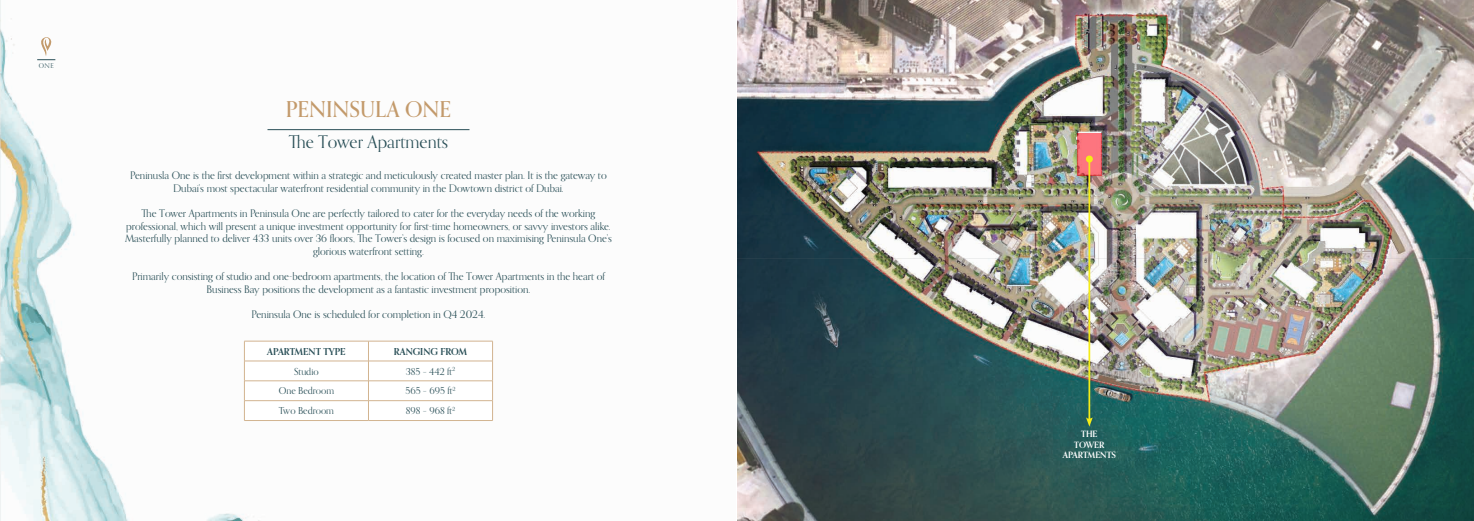
<style>
.page{position:relative;width:1474px;height:521px;background:#fff}
.page>*{position:absolute;margin:0;border:0;box-sizing:border-box;transform-origin:0 0}
.t1{font:500 21.88px "Orpheus Pro";color:#c39a6b}
.t2{font:17.5px "Orpheus Pro";color:#284e56}
.t3{font:10.5px/12.6px "Orpheus Pro";color:#284e56;text-align:center}
.t4{font:9.62px "Orpheus Pro";color:#284e56}
.t5{font:700 9.62px "Orpheus Pro";color:#284e56}
.t6{font:700 8.75px/10.5px "Orpheus Pro";color:#fff;text-align:center}
.t7{font:6.65px "Orpheus Pro";color:#284e56}
</style>
<div class="page">
<img style="left:0;top:0;width:494px;height:521px">
<svg style="left:37px;top:36px;width:18px;height:25px"></svg>
<img style="left:737px;top:0;width:736px;height:521px">
<svg style="left:1076px;top:133px;width:25px;height:42px"></svg>
<hr style="left:1088px;top:159px;width:2px;height:262px;background:#f4ec17">
<div style="left:1085px;top:156px;width:7px;height:7px;background:#f4ec17;border-radius:50%"></div>
<svg style="left:1085px;top:417px;width:7px;height:10px"></svg>
<hr style="left:267px;top:129px;width:202px;height:1px;background:#284e56">
<svg style="left:244px;top:341px;width:249px;height:79px"></svg>
<hr style="left:244px;top:420px;width:124px;height:1px;background:#d2b490">
<hr style="left:368px;top:420px;width:124px;height:1px;background:#d2b490">
<p class="t7" style="left:39px;top:61px;width:17px">ONE</p>
<h1 class="t1" style="left:286px;top:95px;width:167px">PENINSULA ONE</h1>
<h2 class="t2" style="left:289px;top:131px;width:161px">The Tower Apartments</h2>
<p class="t3" style="left:130px;top:169px;width:478px">Peninusla One is the first development within a strategic and meticulously created master plan. It is the gateway to<br>Dubai’s most spectacular waterfront residential community in the Dowtown district of Dubai.</p>
<p class="t3" style="left:125px;top:207px;width:488px">The Tower Apartments in Peninsula One are perfectly tailored to cater for the everyday needs of the working professional, which will present a unique investment opportunity for first-time homeowners, or savvy investors alike.<br>Masterfully planned to deliver 433 units over 36 floors, The Tower’s design is focused on maximising Peninsula One’s glorious waterfront setting.</p>
<p class="t3" style="left:132px;top:270px;width:474px">Primarily consisting of studio and one-bedroom apartments, the location of The Tower Apartments in the heart of<br>Business Bay positions the development as a fantastic investment proposition.</p>
<p class="t3" style="left:251px;top:307px;width:235px">Peninsula One is scheduled for completion in Q4 2024.</p>
<p class="t5" style="left:267px;top:345px;width:80px">APARTMENT TYPE</p>
<p class="t5" style="left:394px;top:345px;width:75px">RANGING FROM</p>
<p class="t4" style="left:294px;top:365px;width:26px">Studio</p>
<p class="t4" style="left:406px;top:365px;width:51px">385 – 442 ft<sup>2</sup></p>
<p class="t4" style="left:279px;top:385px;width:57px">One Bedroom</p>
<p class="t4" style="left:405px;top:385px;width:51px">565 – 695 ft<sup>2</sup></p>
<p class="t4" style="left:279px;top:405px;width:56px">Two Bedroom</p>
<p class="t4" style="left:406px;top:405px;width:51px">898 – 968 ft<sup>2</sup></p>
<p class="t6" style="left:1062px;top:428px;width:55px">THE<br>TOWER<br>APARTMENTS</p>
</div>
